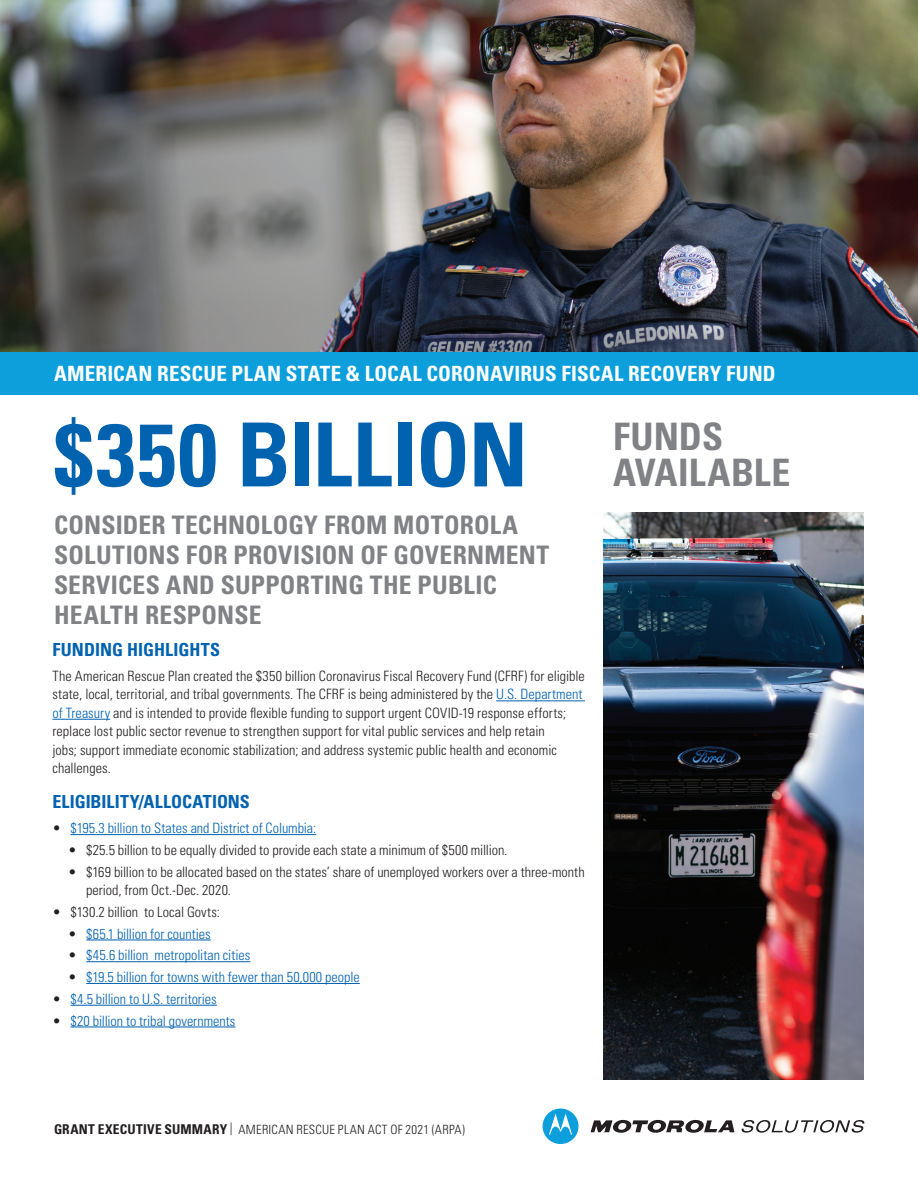
<style>
.page{position:relative;width:918px;height:1188px;background:#fff}
.page>*{position:absolute;margin:0;border:0;box-sizing:border-box;transform-origin:0 0}
.t1{font:700 condensed 88.5px "Univers LT Std";letter-spacing:-.005em;color:#0162b0}
.t2{font:700 condensed 37.8px/36.3px "Univers LT Std";color:#808285}
.t3{font:700 condensed 25.5px/30px "Univers LT Std";letter-spacing:.01em;color:#808285}
.t4{font:700 condensed 21px "Univers LT Std";letter-spacing:.01em;color:#fff}
.t5{font:700 condensed 18px "Univers LT Std";color:#0162b0}
.t6{font:300 condensed 14.25px/18.3px "Univers LT Std";letter-spacing:.005em;color:#231f20}
.t7{font:300 condensed 14.25px "Univers LT Std";color:#0162b0}
.t8{font:300 condensed 12.75px "Univers LT Std";letter-spacing:.02em;color:#231f20}
.s1{color:#0162b0}
.s2{color:#231f20}
.s3{font-weight:700;font-size:13.5px}
</style>
<div class="page">
<img style="left:0;top:0;width:918px;height:352px">
<img style="left:604px;top:513px;width:260px;height:567px">
<div style="left:0;top:352px;width:918px;height:43px;background:#0c9fdc"></div>
<svg style="left:591px;top:1120px;width:143px;height:13px"></svg>
<svg style="left:543px;top:1109px;width:36px;height:35px"></svg>
<svg style="left:742px;top:1120px;width:122px;height:13px"></svg>
<hr style="left:496px;top:701px;width:89px;height:1px;background:#0162b0">
<hr style="left:52px;top:719px;width:58px;height:1px;background:#0162b0">
<hr style="left:70px;top:834px;width:246px;height:1px;background:#0162b0">
<hr style="left:86px;top:940px;width:125px;height:1px;background:#0162b0">
<hr style="left:86px;top:961px;width:164px;height:1px;background:#0162b0">
<hr style="left:86px;top:983px;width:274px;height:1px;background:#0162b0">
<hr style="left:70px;top:1005px;width:147px;height:1px;background:#0162b0">
<hr style="left:70px;top:1027px;width:165px;height:1px;background:#0162b0">
<h3 class="t4" style="left:54px;top:361px;width:723px">AMERICAN RESCUE PLAN STATE &amp; LOCAL CORONAVIRUS FISCAL RECOVERY FUND</h3>
<h1 class="t1" style="left:54px;top:401px;width:475px">$350 BILLION</h1>
<h2 class="t2" style="left:613px;top:418px;width:179px">FUNDS<br>AVAILABLE</h2>
<h3 class="t3" style="left:54px;top:510px;width:497px">CONSIDER TECHNOLOGY FROM MOTOROLA<br>SOLUTIONS FOR PROVISION OF GOVERNMENT<br>SERVICES AND SUPPORTING THE PUBLIC<br>HEALTH RESPONSE</h3>
<p class="t5" style="left:52px;top:638px;width:169px">FUNDING HIGHLIGHTS</p>
<p class="t6" style="left:52px;top:667px;width:534px">The American Rescue Plan created the $350 billion Coronavirus Fiscal Recovery Fund (CFRF) for eligible state, local, territorial, and tribal governments. The CFRF is being administered by the <span class="s1">U.S. Department of Treasury</span> and is intended to provide flexible funding to support urgent COVID-19 response efforts; replace lost public sector revenue to strengthen support for vital public services and help retain<br>jobs; support immediate economic stabilization; and address systemic public health and economic challenges.</p>
<p class="t5" style="left:52px;top:791px;width:199px">ELIGIBILITY/ALLOCATIONS</p>
<p class="t7" style="left:52px;top:820px;width:265px"><span class="s2">•</span> $195.3 billion to States and District of Columbia:</p>
<p class="t6" style="left:68px;top:841px;width:441px">• $25.5 billion to be equally divided to provide each state a minimum of $500 million.</p>
<p class="t6" style="left:86px;top:863px;width:500px;text-indent:-18px">• $169 billion to be allocated based on the states’ share of unemployed workers over a three-month period, from Oct.-Dec. 2020.</p>
<p class="t6" style="left:52px;top:903px;width:169px">• $130.2 billion to Local Govts:</p>
<p class="t7" style="left:68px;top:925px;width:144px"><span class="s2">•</span> $65.1 billion for counties</p>
<p class="t7" style="left:68px;top:947px;width:184px"><span class="s2">•</span> $45.6 billion metropolitan cities</p>
<p class="t7" style="left:68px;top:968px;width:293px"><span class="s2">•</span> $19.5 billion for towns with fewer than 50,000 people</p>
<p class="t7" style="left:52px;top:990px;width:166px"><span class="s2">•</span> $4.5 billion to U.S. territories</p>
<p class="t7" style="left:52px;top:1012px;width:184px"><span class="s2">•</span> $20 billion to tribal governments</p>
<p class="t8" style="left:54px;top:1121px;width:412px"><span class="s3">GRANT EXECUTIVE SUMMARY</span> | AMERICAN RESCUE PLAN ACT OF 2021 (ARPA)</p>
</div>
